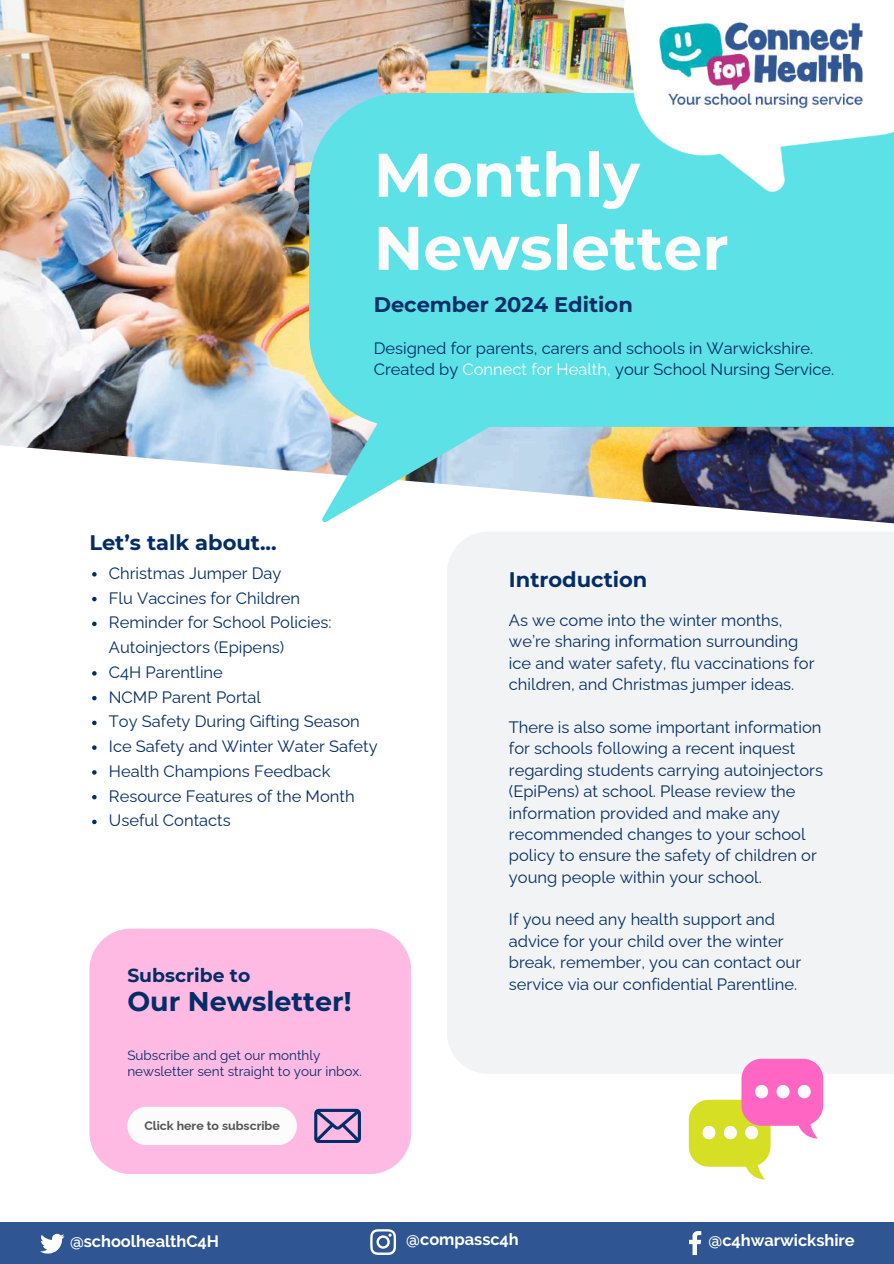
<style>
.page{position:relative;width:894px;height:1264px;background:#fff}
.page>*{position:absolute;margin:0;border:0;box-sizing:border-box;transform-origin:0 0}
.t1{font:700 61.5px/73.2px "Montserrat";color:#fcfcfd}
.t2{font:700 27px "Montserrat";color:#032d66}
.t3{font:700 21px "Montserrat";color:#032d66}
.t4{font:700 18.75px "Montserrat";color:#032d66}
.t5{font:16.5px/21.3px "Raleway";color:#032d66}
.t6{font:700 16.35px "Raleway";color:#fff}
.t7{font:13.5px/16px "Raleway";color:#032d66}
.t8{font:700 12.3px "Raleway";color:#545454}
.s1{color:#fff}
</style>
<div class="page">
<img style="left:0;top:0;width:893px;height:524px">
<svg style="left:309px;top:93px;width:584px;height:429px;background:#6cd1d7"></svg>
<div style="left:89px;top:928px;width:321px;height:246px;background:#ffbae4;border-radius:42px"></div>
<svg style="left:314px;top:1108px;width:47px;height:34px"></svg>
<svg style="left:127px;top:1106px;width:170px;height:39px;background:#fcf7fb"></svg>
<div style="left:447px;top:532px;width:446px;height:541px;background:#f2f3f4"></div>
<svg style="left:688px;top:1058px;width:135px;height:121px"></svg>
<div style="left:0;top:1222px;width:893px;height:41px;background:#2f5592"></div>
<svg style="left:40px;top:1233px;width:24px;height:20px"></svg>
<svg style="left:689px;top:1231px;width:12px;height:23px"></svg>
<svg style="left:370px;top:1229px;width:26px;height:25px"></svg>
<img style="left:624px;top:0;width:269px;height:191px">
<img style="left:655px;top:17px;width:210px;height:95px">
<svg style="left:92px;top:572px;width:5px;height:4px"></svg>
<svg style="left:92px;top:597px;width:5px;height:4px"></svg>
<svg style="left:92px;top:621px;width:5px;height:5px"></svg>
<svg style="left:92px;top:671px;width:5px;height:4px"></svg>
<svg style="left:92px;top:696px;width:5px;height:4px"></svg>
<svg style="left:92px;top:720px;width:5px;height:5px"></svg>
<svg style="left:92px;top:745px;width:5px;height:5px"></svg>
<svg style="left:92px;top:770px;width:5px;height:4px"></svg>
<svg style="left:92px;top:795px;width:5px;height:4px"></svg>
<svg style="left:92px;top:819px;width:5px;height:5px"></svg>
<h1 class="t1" style="left:373px;top:138px;width:356px">Monthly<br>Newsletter</h1>
<p class="t3" style="left:89px;top:530px;width:189px">Let’s talk about...</p>
<p class="t3" style="left:373px;top:292px;width:260px">December 2024 Edition</p>
<p class="t5" style="left:373px;top:337px;width:462px">Designed for parents, carers and schools in Warwickshire.<br>Created by <span class="s1">Connect for Health,</span> your School Nursing Service.</p>
<p class="t5" style="left:109px;top:560px;width:270px;line-height:24.8px">Christmas Jumper Day<br>Flu Vaccines for Children<br>Reminder for School Policies:<br>Autoinjectors (Epipens)<br>C4H Parentline<br>NCMP Parent Portal<br>Toy Safety During Gifting Season<br>Ice Safety and Winter Water Safety<br>Health Champions Feedback<br>Resource Features of the Month<br>Useful Contacts</p>
<p class="t4" style="left:127px;top:964px;width:124px">Subscribe to</p>
<h2 class="t2" style="left:127px;top:985px;width:225px">Our Newsletter!</h2>
<p class="t7" style="left:127px;top:1047px;width:236px">Subscribe and get our monthly newsletter sent straight to your inbox.</p>
<p class="t8" style="left:144px;top:1118px;width:137px">Click here to subscribe</p>
<p class="t3" style="left:509px;top:567px;width:140px">Introduction</p>
<p class="t5" style="left:509px;top:609px;width:307px">As we come into the winter months, we’re sharing information surrounding ice and water safety, flu vaccinations for children, and Christmas jumper ideas.</p>
<p class="t5" style="left:509px;top:716px;width:315px">There is also some important information for schools following a recent inquest regarding students carrying autoinjectors (EpiPens) at school. Please review the information provided and make any recommended changes to your school policy to ensure the safety of children or young people within your school.</p>
<p class="t5" style="left:509px;top:909px;width:294px">If you need any health support and advice for your child over the winter break, remember, you can contact our service via our confidential Parentline.</p>
<p class="t6" style="left:70px;top:1231px;width:150px">@schoolhealthC4H</p>
<p class="t6" style="left:406px;top:1229px;width:114px">@compassc4h</p>
<p class="t6" style="left:708px;top:1230px;width:148px">@c4hwarwickshire</p>
</div>
